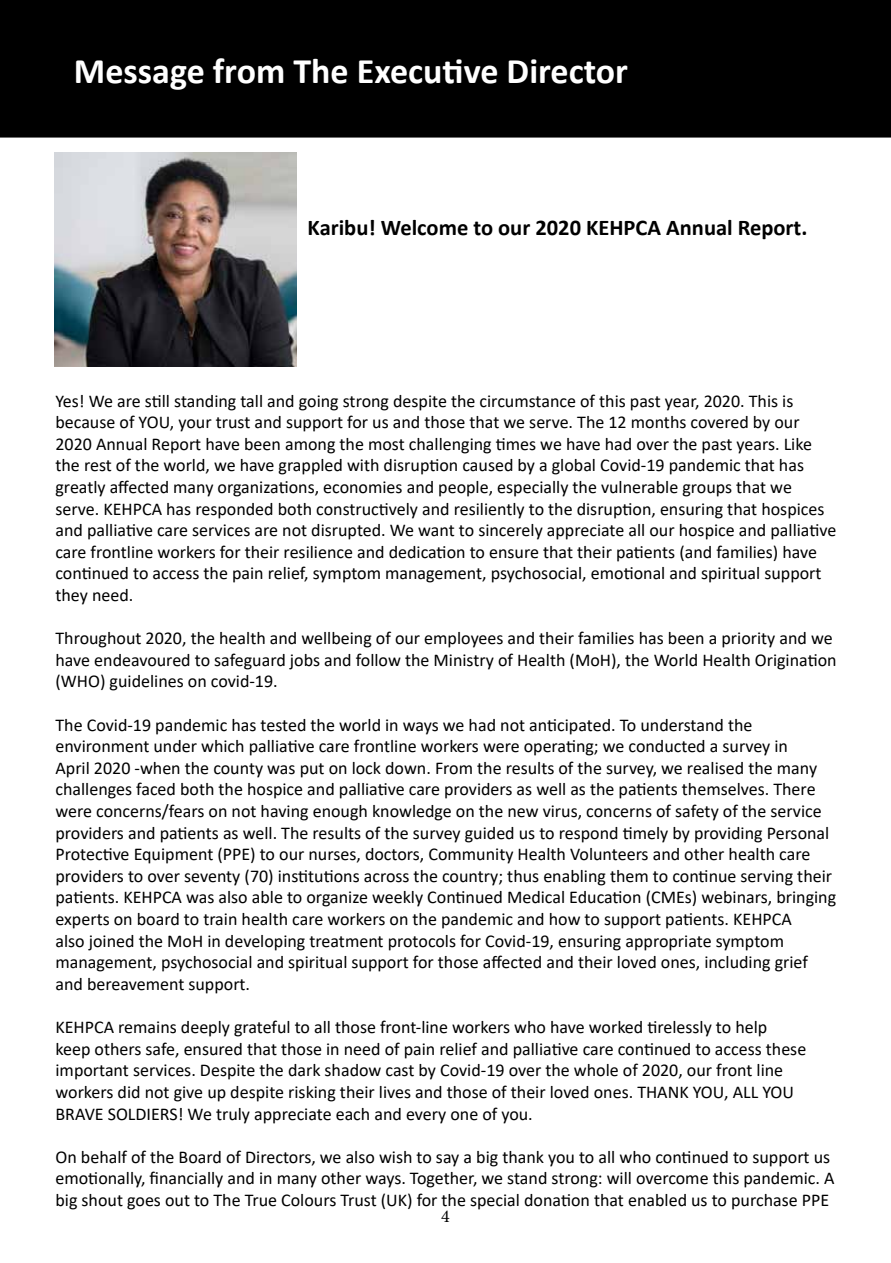
<style>
.page{position:relative;width:891px;height:1263px;background:#fff}
.page>*{position:absolute;margin:0;border:0;box-sizing:border-box;transform-origin:0 0}
.t1{font:700 36px "Calibri";color:#fff}
.t2{font:700 22.5px "Calibri";color:#000}
.t3{font:18px/21.6px "Calibri";color:#000}
.t4{font:18px "Minion Pro";color:#000}
</style>
<div class="page">
<div style="left:0;top:0;width:891px;height:138px;background:#000"></div>
<div style="left:54px;top:54px;width:594px;height:71px;border:2px solid #000"></div>
<img style="left:54px;top:152px;width:243px;height:214px">
<h1 class="t1" style="left:74px;top:45px;width:556px">Message from The Executive Director</h1>
<p class="t2" style="left:308px;top:212px;width:501px">Karibu! Welcome to our 2020 KEHPCA Annual Report.</p>
<p class="t3" style="left:56px;top:389px;width:782px">Yes! We are still standing tall and going strong despite the circumstance of this past year, 2020. This is because of YOU, your trust and support for us and those that we serve. The 12 months covered by our 2020 Annual Report have been among the most challenging times we have had over the past years. Like the rest of the world, we have grappled with disruption caused by a global Covid-19 pandemic that has greatly affected many organizations, economies and people, especially the vulnerable groups that we serve. KEHPCA has responded both constructively and resiliently to the disruption, ensuring that hospices and palliative care services are not disrupted. We want to sincerely appreciate all our hospice and palliative care frontline workers for their resilience and dedication to ensure that their patients (and families) have continued to access the pain relief, symptom management, psychosocial, emotional and spiritual support they need.</p>
<p class="t3" style="left:56px;top:627px;width:783px">Throughout 2020, the health and wellbeing of our employees and their families has been a priority and we have endeavoured to safeguard jobs and follow the Ministry of Health (MoH), the World Health Origination (WHO) guidelines on covid-19.</p>
<p class="t3" style="left:56px;top:713px;width:782px">The Covid-19 pandemic has tested the world in ways we had not anticipated. To understand the environment under which palliative care frontline workers were operating; we conducted a survey in<br>April 2020 -when the county was put on lock down. From the results of the survey, we realised the many challenges faced both the hospice and palliative care providers as well as the patients themselves. There were concerns/fears on not having enough knowledge on the new virus, concerns of safety of the service providers and patients as well. The results of the survey guided us to respond timely by providing Personal Protective Equipment (PPE) to our nurses, doctors, Community Health Volunteers and other health care providers to over seventy (70) institutions across the country; thus enabling them to continue serving their patients. KEHPCA was also able to organize weekly Continued Medical Education (CMEs) webinars, bringing experts on board to train health care workers on the pandemic and how to support patients. KEHPCA<br>also joined the MoH in developing treatment protocols for Covid-19, ensuring appropriate symptom management, psychosocial and spiritual support for those affected and their loved ones, including grief and bereavement support.</p>
<p class="t3" style="left:56px;top:1016px;width:752px">KEHPCA remains deeply grateful to all those front-line workers who have worked tirelessly to help keep others safe, ensured that those in need of pain relief and palliative care continued to access these important services. Despite the dark shadow cast by Covid-19 over the whole of 2020, our front line workers did not give up despite risking their lives and those of their loved ones. THANK YOU, ALL YOU BRAVE SOLDIERS! We truly appreciate each and every one of you.</p>
<p class="t3" style="left:56px;top:1145px;width:781px">On behalf of the Board of Directors, we also wish to say a big thank you to all who continued to support us emotionally, financially and in many other ways. Together, we stand strong: will overcome this pandemic. A big shout goes out to The True Colours Trust (UK) for the special donation that enabled us to purchase PPE</p>
<p class="t4" style="left:441px;top:1204px;width:10px">4</p>
</div>
